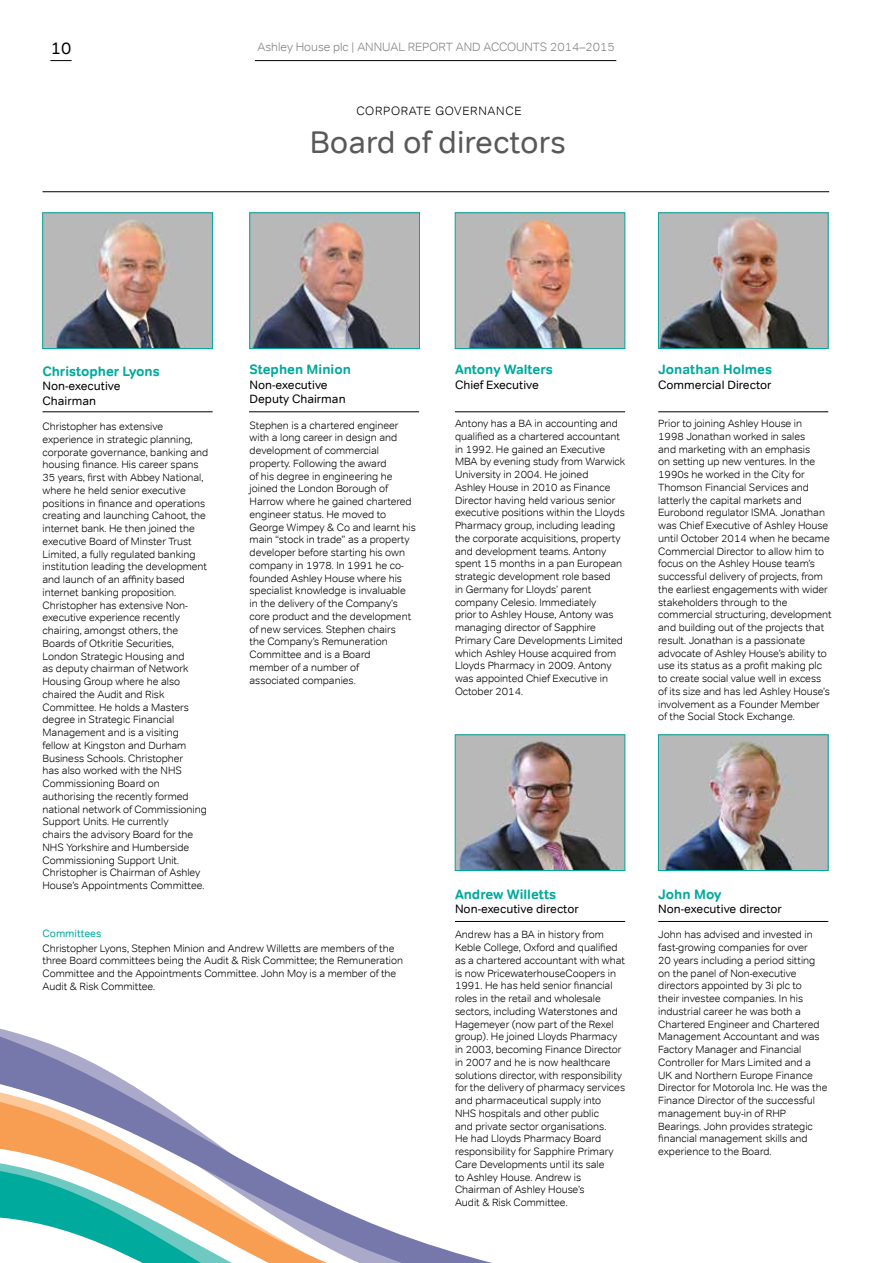
<style>
.page{position:relative;width:893px;height:1263px;background:#fff}
.page>*{position:absolute;margin:0;border:0;box-sizing:border-box;transform-origin:0 0}
.t1{font:31.5px "Tondo Cyr";color:#58595b}
.t2{font:16.8px "Tondo Cyr";color:#000}
.t3{font:700 13.5px "Tondo Cyr";color:#00a99d}
.t4{font:12px/14.4px "Tondo Cyr";color:#000}
.t5{font:300 12px "Tondo";color:#808285}
.t6{font:300 12px "Tondo";letter-spacing:.06em;color:#000}
.t7{font:300 10.5px/12.8px "Tondo";color:#000}
.t8{font:10.5px "Tondo Cyr";color:#00a99d}
</style>
<div class="page">
<hr style="left:658px;top:921px;width:170px;height:1px;background:#000">
<img style="left:660px;top:737px;width:166px;height:132px">
<div style="left:658px;top:735px;width:170px;height:136px;border:1px solid #00a99d"></div>
<svg style="left:0;top:1028px;width:113px;height:46px"></svg>
<svg style="left:0;top:1074px;width:127px;height:8px"></svg>
<svg style="left:0;top:1082px;width:492px;height:181px"></svg>
<hr style="left:255px;top:60px;width:361px;height:1px;background:#000">
<svg style="left:50px;top:60px;width:22px;height:1px"></svg>
<hr style="left:43px;top:191px;width:786px;height:1px;background:#000">
<hr style="left:249px;top:411px;width:170px;height:1px;background:#000">
<hr style="left:43px;top:411px;width:170px;height:1px;background:#000">
<img style="left:45px;top:215px;width:166px;height:132px">
<div style="left:43px;top:213px;width:170px;height:136px;border:1px solid #00a99d"></div>
<hr style="left:658px;top:411px;width:170px;height:1px;background:#000">
<img style="left:660px;top:215px;width:166px;height:132px">
<div style="left:658px;top:213px;width:170px;height:136px;border:1px solid #00a99d"></div>
<hr style="left:455px;top:921px;width:170px;height:1px;background:#000">
<img style="left:457px;top:737px;width:166px;height:132px">
<div style="left:455px;top:735px;width:170px;height:136px;border:1px solid #00a99d"></div>
<img style="left:252px;top:215px;width:166px;height:132px">
<div style="left:250px;top:213px;width:170px;height:136px;border:1px solid #00a99d"></div>
<hr style="left:455px;top:411px;width:170px;height:1px;background:#000">
<img style="left:457px;top:215px;width:166px;height:132px">
<div style="left:455px;top:213px;width:170px;height:136px;border:1px solid #00a99d"></div>
<h2 class="t2" style="left:51px;top:39px;width:22px">10</h2>
<p class="t5" style="left:257px;top:40px;width:359px">Ashley House plc | ANNUAL REPORT AND ACCOUNTS 2014–2015</p>
<p class="t6" style="left:357px;top:103px;width:166px">CORPORATE GOVERNANCE</p>
<h1 class="t1" style="left:310px;top:123px;width:258px">Board of directors</h1>
<p class="t3" style="left:250px;top:361px;width:103px">Stephen Minion</p>
<p class="t4" style="left:250px;top:377px;width:98px">Non-executive<br>Deputy Chairman</p>
<p class="t7" style="left:250px;top:419px;width:168px">Stephen is a chartered engineer with a long career in design and development of commercial property. Following the award<br>of his degree in engineering he joined the London Borough of<br>Harrow where he gained chartered engineer status. He moved to<br>George Wimpey &amp; Co and learnt his main “stock in trade” as a property developer before starting his own company in 1978. In 1991 he co&shy;founded Ashley House where his specialist knowledge is invaluable in the delivery of the Company’s core product and the development of new services. Stephen chairs<br>the Company’s Remuneration<br>Committee and is a Board<br>member of a number of<br>associated companies.</p>
<p class="t3" style="left:43px;top:363px;width:119px">Christopher Lyons</p>
<p class="t4" style="left:43px;top:379px;width:80px">Non-executive<br>Chairman</p>
<p class="t7" style="left:43px;top:420px;width:167px">Christopher has extensive experience in strategic planning, corporate governance, banking and housing finance. His career spans<br>35 years, first with Abbey National, where he held senior executive positions in finance and operations creating and launching Cahoot, the internet bank. He then joined the executive Board of Minster Trust<br>Limited, a fully regulated banking institution leading the development and launch of an affinity based internet banking proposition.<br>Christopher has extensive Non&shy;executive experience recently chairing, amongst others, the<br>Boards of Otkritie Securities,<br>London Strategic Housing and<br>as deputy chairman of Network<br>Housing Group where he also chaired the Audit and Risk<br>Committee. He holds a Masters degree in Strategic Financial<br>Management and is a visiting fellow at Kingston and Durham<br>Business Schools. Christopher<br>has also worked with the NHS<br>Commissioning Board on authorising the recently formed national network of Commissioning<br>Support Units. He currently<br>chairs the advisory Board for the<br>NHS Yorkshire and Humberside<br>Commissioning Support Unit.<br>Christopher is Chairman of Ashley<br>House’s Appointments Committee.</p>
<p class="t8" style="left:43px;top:927px;width:61px">Committees</p>
<p class="t7" style="left:43px;top:942px;width:362px">Christopher Lyons, Stephen Minion and Andrew Willetts are members of the three Board committees being the Audit &amp; Risk Committee; the Remuneration Committee and the Appointments Committee. John Moy is a member of the Audit &amp; Risk Committee.</p>
<p class="t3" style="left:455px;top:361px;width:99px">Antony Walters</p>
<p class="t4" style="left:455px;top:377px;width:86px">Chief Executive</p>
<p class="t7" style="left:455px;top:417px;width:172px">Antony has a BA in accounting and qualified as a chartered accountant in 1992. He gained an Executive<br>MBA by evening study from Warwick<br>University in 2004. He joined<br>Ashley House in 2010 as Finance<br>Director having held various senior executive positions within the Lloyds<br>Pharmacy group, including leading the corporate acquisitions, property and development teams. Antony spent 15 months in a pan European strategic development role based<br>in Germany for Lloyds’ parent company Celesio. Immediately<br>prior to Ashley House, Antony was managing director of Sapphire<br>Primary Care Developments Limited which Ashley House acquired from<br>Lloyds Pharmacy in 2009. Antony was appointed Chief Executive in<br>October 2014.</p>
<p class="t3" style="left:658px;top:361px;width:115px">Jonathan Holmes</p>
<p class="t4" style="left:658px;top:377px;width:115px">Commercial Director</p>
<p class="t7" style="left:658px;top:417px;width:175px">Prior to joining Ashley House in<br>1998 Jonathan worked in sales<br>and marketing with an emphasis<br>on setting up new ventures. In the 1990s he worked in the City for Thomson Financial Services and latterly the capital markets and Eurobond regulator ISMA. Jonathan was Chief Executive of Ashley House until October 2014 when he became Commercial Director to allow him to focus on the Ashley House team’s successful delivery of projects, from the earliest engagements with wider stakeholders through to the commercial structuring, development and building out of the projects that result. Jonathan is a passionate advocate of Ashley House’s ability to use its status as a profit making plc to create social value well in excess of its size and has led Ashley House’s involvement as a Founder Member<br>of the Social Stock Exchange.</p>
<p class="t3" style="left:455px;top:885px;width:103px">Andrew Willetts</p>
<p class="t4" style="left:455px;top:902px;width:125px">Non-executive director</p>
<p class="t7" style="left:455px;top:928px;width:172px">Andrew has a BA in history from<br>Keble College, Oxford and qualified as a chartered accountant with what is now PricewaterhouseCoopers in<br>1991. He has held senior financial roles in the retail and wholesale sectors, including Waterstones and<br>Hagemeyer (now part of the Rexel group). He joined Lloyds Pharmacy in 2003, becoming Finance Director in 2007 and he is now healthcare solutions director, with responsibility for the delivery of pharmacy services and pharmaceutical supply into<br>NHS hospitals and other public<br>and private sector organisations.<br>He had Lloyds Pharmacy Board responsibility for Sapphire Primary<br>Care Developments until its sale<br>to Ashley House. Andrew is<br>Chairman of Ashley House’s<br>Audit &amp; Risk Committee.</p>
<p class="t3" style="left:658px;top:885px;width:65px">John Moy</p>
<p class="t4" style="left:658px;top:902px;width:125px">Non-executive director</p>
<p class="t7" style="left:658px;top:928px;width:171px">John has advised and invested in fast-growing companies for over<br>20 years including a period sitting on the panel of Non-executive directors appointed by 3i plc to<br>their investee companies. In his industrial career he was both a<br>Chartered Engineer and Chartered<br>Management Accountant and was<br>Factory Manager and Financial<br>Controller for Mars Limited and a<br>UK and Northern Europe Finance<br>Director for Motorola Inc. He was the<br>Finance Director of the successful management buy-in of RHP<br>Bearings. John provides strategic financial management skills and experience to the Board.</p>
</div>
